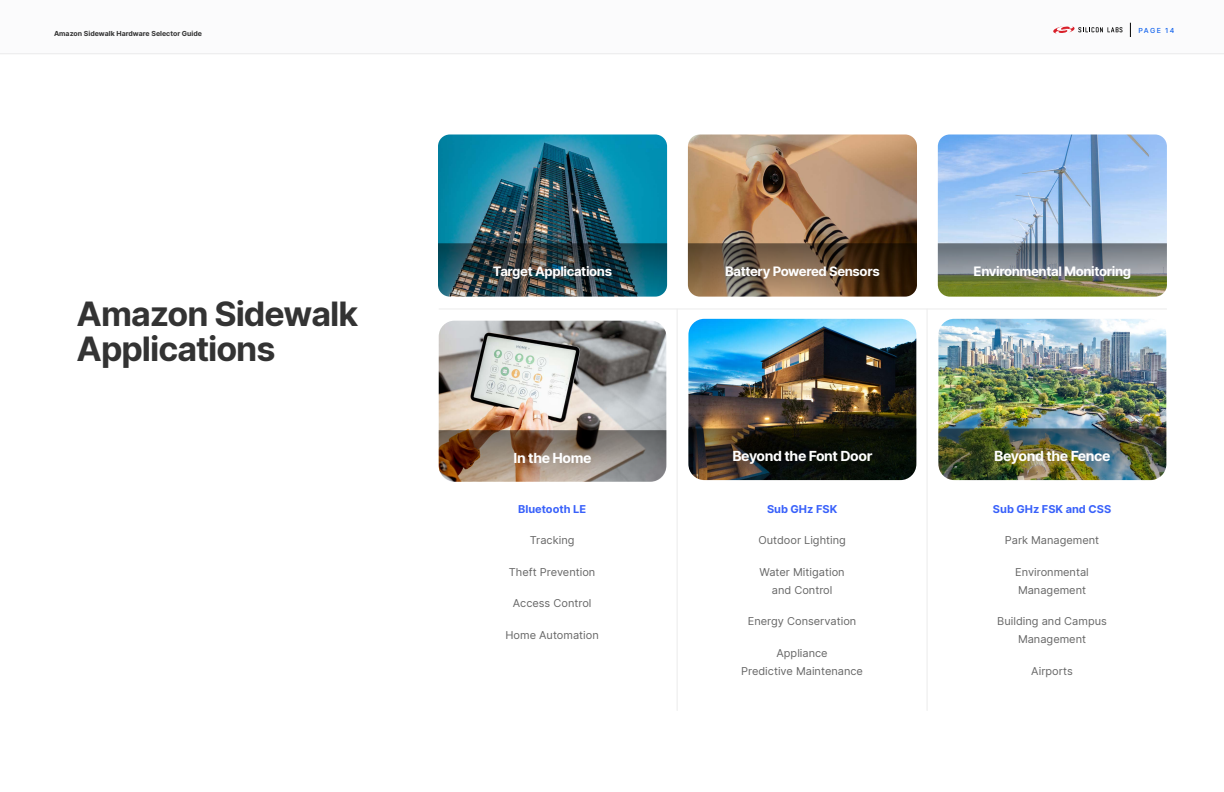
<style>
.page{position:relative;width:1224px;height:792px;background:#fff}
.page>*{position:absolute;margin:0;border:0;box-sizing:border-box;transform-origin:0 0}
.t1{font:700 34px/35px "Inter";letter-spacing:-.03em;color:#333}
.t2{font:700 14.1px "Inter";letter-spacing:-.03em;color:#fff}
.t3{font:700 14px "Inter";letter-spacing:-.03em;color:#fff}
.t4{font:700 13.2px "Inter";letter-spacing:-.03em;color:#fff}
.t5{font:11px/18px "Inter";color:#666;text-align:center}
.t6{font:700 11px "Inter";color:#3961fa}
.t7{font:700 7px "Inter";color:#333}
.t8{font:500 7px "Inter";letter-spacing:.17em;color:#0f61ed}
</style>
<div class="page">
<div style="left:0;top:0;width:1224px;height:54px;background:#fbfbfc"></div>
<svg style="left:1130px;top:23px;width:1px;height:14px"></svg>
<svg style="left:1053px;top:26px;width:69px;height:8px"></svg>
<hr style="left:0;top:54px;width:1224px;height:1px;background:#ebebeb">
<img style="left:438px;top:134px;width:229px;height:109px">
<img style="left:438px;top:243px;width:229px;height:54px">
<img style="left:688px;top:134px;width:229px;height:109px">
<svg style="left:688px;top:243px;width:229px;height:54px;background:#664f38"></svg>
<img style="left:938px;top:134px;width:229px;height:109px">
<svg style="left:938px;top:243px;width:229px;height:54px;background:#7a836b"></svg>
<img style="left:439px;top:321px;width:227px;height:109px">
<img style="left:439px;top:430px;width:227px;height:52px">
<img style="left:688px;top:319px;width:228px;height:109px">
<svg style="left:688px;top:428px;width:228px;height:52px;background:#1d1c13"></svg>
<img style="left:938px;top:319px;width:228px;height:109px">
<img style="left:938px;top:428px;width:228px;height:52px">
<hr style="left:677px;top:309px;width:1px;height:402px;background:#ebebeb">
<hr style="left:439px;top:309px;width:728px;height:1px;background:#ebebeb">
<hr style="left:927px;top:309px;width:1px;height:402px;background:#ebebeb">
<p class="t7" style="left:54px;top:28px;width:150px">Amazon Sidewalk Hardware Selector Guide</p>
<h1 class="t1" style="left:77px;top:295px;width:283px">Amazon Sidewalk<br>Applications</h1>
<p class="t8" style="left:1138px;top:25px;width:37px">PAGE 14</p>
<p class="t4" style="left:493px;top:262px;width:121px">Target Applications</p>
<p class="t4" style="left:725px;top:262px;width:156px">Battery Powered Sensors</p>
<p class="t4" style="left:974px;top:262px;width:159px">Environmental Monitoring</p>
<p class="t3" style="left:514px;top:447px;width:80px">In the Home</p>
<p class="t2" style="left:732px;top:445px;width:142px">Beyond the Font Door</p>
<p class="t2" style="left:994px;top:445px;width:118px">Beyond the Fence</p>
<p class="t6" style="left:518px;top:500px;width:70px">Bluetooth LE</p>
<p class="t5" style="left:530px;top:531px;width:46px">Tracking</p>
<p class="t5" style="left:509px;top:562px;width:88px">Theft Prevention</p>
<p class="t5" style="left:513px;top:594px;width:80px">Access Control</p>
<p class="t5" style="left:505px;top:625px;width:95px">Home Automation</p>
<p class="t6" style="left:767px;top:500px;width:72px">Sub GHz FSK</p>
<p class="t5" style="left:758px;top:531px;width:89px">Outdoor Lighting</p>
<p class="t5" style="left:760px;top:562px;width:87px">Water Mitigation and Control</p>
<p class="t5" style="left:748px;top:612px;width:110px">Energy Conservation</p>
<p class="t5" style="left:741px;top:643px;width:123px">Appliance<br>Predictive Maintenance</p>
<p class="t6" style="left:993px;top:500px;width:120px">Sub GHz FSK and CSS</p>
<p class="t5" style="left:1005px;top:531px;width:96px">Park Management</p>
<p class="t5" style="left:1015px;top:562px;width:75px;text-align:left">Environmental<br>Management</p>
<p class="t5" style="left:997px;top:612px;width:111px">Building and Campus<br>Management</p>
<p class="t5" style="left:1031px;top:661px;width:43px">Airports</p>
</div>
